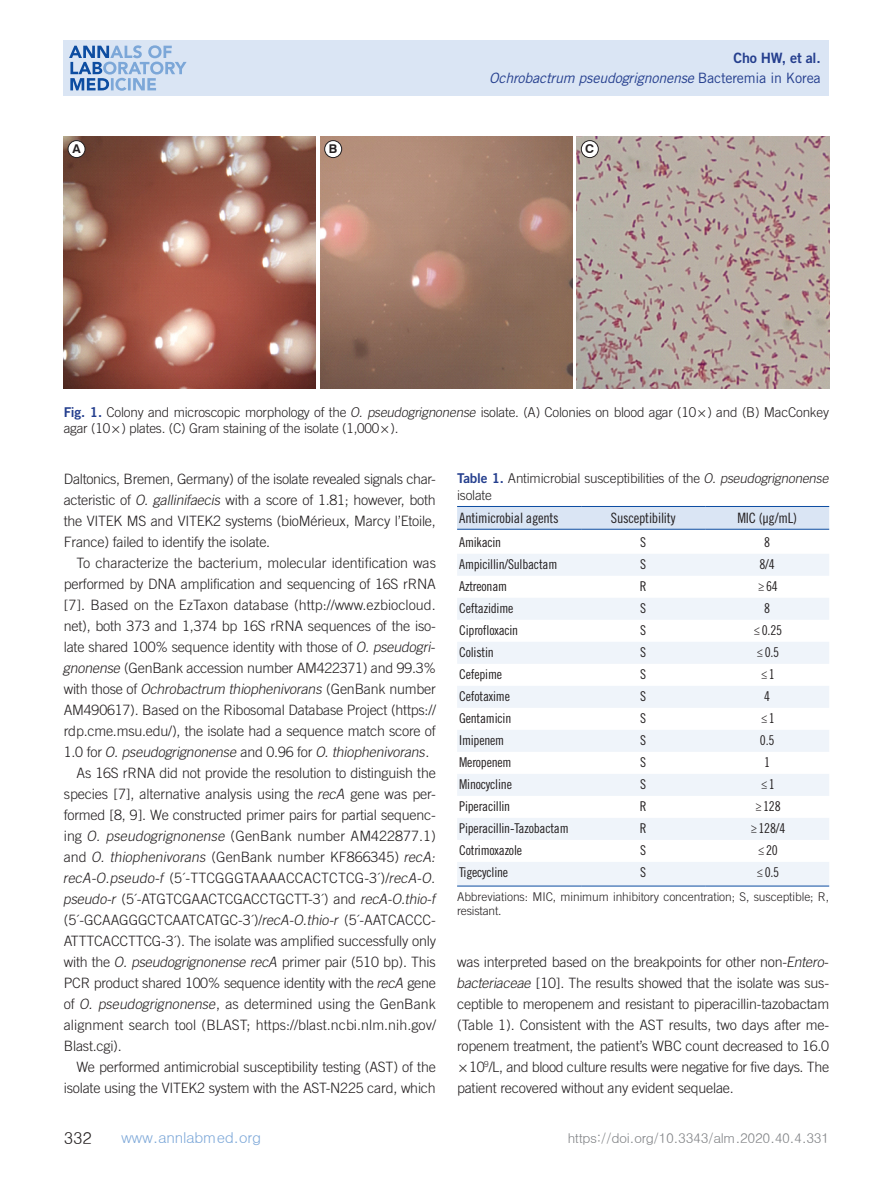
<style>
.page{position:relative;width:893px;height:1191px;background:#fff}
.page>*{position:absolute;margin:0;border:0;box-sizing:border-box;transform-origin:0 0}
.URL{font:16.5px "Dotum";color:#231f20}
.URL-2{font:15px "Dotum";letter-spacing:-.02em;color:#7ca7d8}
.본문{font:300 14.25px/21px "Trade Gothic LT Std";letter-spacing:-.015em;color:#231f20}
.하시라제목{font:italic 14.25px "Trade Gothic LT Std";letter-spacing:-.015em;color:#253f8e}
.표머리글{font:14.25px "Trade Gothic LT Std Cn 18";letter-spacing:-.015em;color:#231f20}
.하시라이름{font:14.25px "Trade Gothic LT Std Bd 2";letter-spacing:-.015em;color:#253f8e}
.표본문{font:13.5px "Trade Gothic LT Std Cn 18";letter-spacing:-.015em;color:#231f20}
.표제목_그림설명{font:300 13.5px/16.2px "Trade Gothic LT Std";letter-spacing:-.015em;color:#231f20}
.t1{font:13.5px "Dotum";letter-spacing:-.03em;color:#808285}
.t2{font:700 12.15px "Swiss 721 BT";color:#231f20}
.표_그림_주석{font:300 12px/14.4px "Trade Gothic LT Std";letter-spacing:-.005em;color:#231f20}
.s1{font-style:normal}
.s2{font-family:"Trade Gothic LT Std Bd 2";font-weight:400;color:#253f8e}
.s3{font-style:italic}
</style>
<div class="page">
<div style="left:64px;top:40px;width:765px;height:56px;background:#dae5f4"></div>
<svg style="left:69px;top:45px;width:118px;height:46px"></svg>
<div style="left:457px;top:507px;width:372px;height:22px;background:#dae5f4"></div>
<svg style="left:457px;top:554px;width:372px;height:331px;fill:#eff4fa"></svg>
<hr style="left:457px;top:506px;width:124px;height:1px;background:#0d4da1">
<hr style="left:581px;top:506px;width:124px;height:1px;background:#0d4da1">
<hr style="left:705px;top:506px;width:124px;height:1px;background:#0d4da1">
<hr style="left:457px;top:529px;width:124px;height:1px;background:#0d4da1">
<hr style="left:581px;top:529px;width:124px;height:1px;background:#0d4da1">
<hr style="left:705px;top:529px;width:124px;height:1px;background:#0d4da1">
<hr style="left:457px;top:885px;width:124px;height:1px;background:#0d4da1">
<hr style="left:581px;top:885px;width:124px;height:1px;background:#0d4da1">
<hr style="left:705px;top:885px;width:124px;height:1px;background:#0d4da1">
<img style="left:64px;top:136px;width:252px;height:252px">
<img style="left:320px;top:136px;width:253px;height:252px">
<img style="left:577px;top:136px;width:252px;height:252px">
<div style="left:68px;top:141px;width:17px;height:17px;background:#fff;border-radius:50%"></div>
<div style="left:68px;top:140px;width:17px;height:18px;border:1px solid #231f20;border-radius:50%"></div>
<div style="left:325px;top:141px;width:17px;height:17px;background:#fff;border-radius:50%"></div>
<div style="left:324px;top:140px;width:18px;height:18px;border:1px solid #231f20;border-radius:50%"></div>
<div style="left:581px;top:141px;width:17px;height:17px;background:#fff;border-radius:50%"></div>
<div style="left:581px;top:140px;width:17px;height:18px;border:1px solid #231f20;border-radius:50%"></div>
<p class="하시라이름" style="left:734px;top:49px;width:89px">Cho HW, et al.</p>
<p class="하시라제목" style="left:489px;top:69px;width:333px">Ochrobactrum pseudogrignonense <span class="s1">Bacteremia in Korea</span></p>
<p class="t2" style="left:72px;top:142px;width:10px">A</p>
<p class="t2" style="left:329px;top:142px;width:10px">B</p>
<p class="t2" style="left:585px;top:142px;width:10px">C</p>
<p class="표제목_그림설명" style="left:64px;top:404px;width:767px"><span class="s2">Fig. 1.</span> Colony and microscopic morphology of the <span class="s3">O. pseudogrignonense</span> isolate. (A) Colonies on blood agar (10×) and (B) MacConkey agar (10×) plates. (C) Gram staining of the isolate (1,000×).</p>
<p class="본문" style="left:64px;top:468px;width:374px;text-align:justify">Daltonics, Bremen, Germany) of the isolate revealed signals char&shy;acteristic of <span class="s3">O. gallinifaecis</span> with a score of 1.81; however, both the VITEK MS and VITEK2 systems (bioMérieux, Marcy l’Etoile, France) failed to identify the isolate.</p>
<p class="본문" style="left:63px;top:552px;width:376px;text-indent:14px">To characterize the bacterium, molecular identification was performed by DNA amplification and sequencing of 16S rRNA [7]. Based on the EzTaxon database (http://www.ezbiocloud. net), both 373 and 1,374 bp 16S rRNA sequences of the iso&shy;late shared 100% sequence identity with those of <span class="s3">O. pseudogri&shy;gnonense</span> (GenBank accession number AM422371) and 99.3% w i t h t h ose of <span class="s3">Ochrobactrum thiophenivorans</span> ( G e n B a n k n u m be r AM490617). Based on the Ribosomal Database Project (https:// rdp.cme.msu.edu/), the isolate had a sequence match score of 1 . 0 fo r <span class="s3">O.pseudogrignonense</span> a n d 0 . 9 6 fo r <span class="s3">O.thiophenivorans</span>.</p>
<p class="본문" style="left:63px;top:762px;width:376px;text-indent:14px">As 16S rRNA did not provide the resolution to distinguish the species [7], alternative analysis using the <span class="s3">recA</span> gene was per&shy;formed [8, 9]. We constructed primer pairs for partial sequenc&shy;ing <span class="s3">O. pseudogrignonense</span> (GenBank number AM422877.1) and <span class="s3">O. thiophenivorans</span> (GenBank number KF866345) <span class="s3">recA: recA-O.pseudo-f</span> (5´-TTCGGGTAAAACCACTCTCG-3´)/<span class="s3">recA-O. pseudo-r</span> (5´-ATGTCGAACTCGACCTGCTT-3´) and <span class="s3">recA-O.thio-f </span>(5´-GCAAGGGCTCAATCATGC-3´)/<span class="s3">recA-O.thio-r</span> (5´-AATCACCC-ATTTCACCTTCG-3´). The isolate was amplified successfully only with the <span class="s3">O. pseudogrignonenserecA</span> primer pair (510 bp). This PCR product shared 100% sequence identity with the <span class="s3">recA</span> gene of <span class="s3">O. pseudogrignonense</span>, as determined using the GenBank alignment search tool (BLAST; https://blast.ncbi.nlm.nih.gov/ Blast.cgi).</p>
<p class="본문" style="left:64px;top:1056px;width:374px;text-align:right">We performed antimicrobial susceptibility testing (AST) of the isolate using the VITEK2 system with the AST-N225 card, which</p>
<p class="표제목_그림설명" style="left:457px;top:470px;width:376px"><span class="s2">Table 1.</span> Antimicrobial susceptibilities of the <span class="s3">O. pseudogrignonense </span>isolate</p>
<p class="표머리글" style="left:459px;top:509px;width:101px">Antimicrobial agents</p>
<p class="표머리글" style="left:611px;top:509px;width:66px">Susceptibility</p>
<p class="표머리글" style="left:737px;top:509px;width:61px">MIC (µg/mL)</p>
<p class="표본문" style="left:459px;top:534px;width:44px">Amikacin</p>
<p class="표본문" style="left:640px;top:534px;width:7px">S</p>
<p class="표본문" style="left:764px;top:534px;width:7px">8</p>
<p class="표본문" style="left:459px;top:556px;width:100px">Ampicillin/Sulbactam</p>
<p class="표본문" style="left:640px;top:556px;width:7px">S</p>
<p class="표본문" style="left:759px;top:556px;width:17px">8/4</p>
<p class="표본문" style="left:459px;top:578px;width:49px">Aztreonam</p>
<p class="표본문" style="left:640px;top:578px;width:8px">R</p>
<p class="표본문" style="left:758px;top:578px;width:21px">≥64</p>
<p class="표본문" style="left:459px;top:600px;width:56px">Ceftazidime</p>
<p class="표본문" style="left:640px;top:600px;width:7px">S</p>
<p class="표본문" style="left:764px;top:600px;width:7px">8</p>
<p class="표본문" style="left:459px;top:622px;width:61px">Ciprofloxacin</p>
<p class="표본문" style="left:640px;top:622px;width:7px">S</p>
<p class="표본문" style="left:754px;top:622px;width:30px">≤0.25</p>
<p class="표본문" style="left:459px;top:644px;width:36px">Colistin</p>
<p class="표본문" style="left:640px;top:644px;width:7px">S</p>
<p class="표본문" style="left:757px;top:644px;width:24px">≤0.5</p>
<p class="표본문" style="left:459px;top:666px;width:44px">Cefepime</p>
<p class="표본문" style="left:640px;top:666px;width:7px">S</p>
<p class="표본문" style="left:761px;top:666px;width:15px">≤1</p>
<p class="표본문" style="left:459px;top:688px;width:52px">Cefotaxime</p>
<p class="표본문" style="left:640px;top:688px;width:7px">S</p>
<p class="표본문" style="left:764px;top:688px;width:7px">4</p>
<p class="표본문" style="left:459px;top:710px;width:54px">Gentamicin</p>
<p class="표본문" style="left:640px;top:710px;width:7px">S</p>
<p class="표본문" style="left:761px;top:710px;width:15px">≤1</p>
<p class="표본문" style="left:459px;top:732px;width:47px">Imipenem</p>
<p class="표본문" style="left:640px;top:732px;width:7px">S</p>
<p class="표본문" style="left:760px;top:732px;width:16px">0.5</p>
<p class="표본문" style="left:459px;top:754px;width:54px">Meropenem</p>
<p class="표본문" style="left:640px;top:754px;width:7px">S</p>
<p class="표본문" style="left:764px;top:754px;width:7px">1</p>
<p class="표본문" style="left:459px;top:776px;width:54px">Minocycline</p>
<p class="표본문" style="left:640px;top:776px;width:7px">S</p>
<p class="표본문" style="left:761px;top:776px;width:15px">≤1</p>
<p class="표본문" style="left:459px;top:798px;width:52px">Piperacillin</p>
<p class="표본문" style="left:640px;top:798px;width:8px">R</p>
<p class="표본문" style="left:755px;top:798px;width:27px">≥128</p>
<p class="표본문" style="left:459px;top:820px;width:111px">Piperacillin-Tazobactam</p>
<p class="표본문" style="left:640px;top:820px;width:8px">R</p>
<p class="표본문" style="left:751px;top:820px;width:36px">≥128/4</p>
<p class="표본문" style="left:459px;top:842px;width:64px">Cotrimoxazole</p>
<p class="표본문" style="left:640px;top:842px;width:7px">S</p>
<p class="표본문" style="left:758px;top:842px;width:21px">≤20</p>
<p class="표본문" style="left:459px;top:864px;width:50px">Tigecycline</p>
<p class="표본문" style="left:640px;top:864px;width:7px">S</p>
<p class="표본문" style="left:757px;top:864px;width:24px">≤0.5</p>
<p class="표_그림_주석" style="left:457px;top:889px;width:373px">Abbreviations: MIC, minimum inhibitory concentration; S, susceptible; R, resistant.</p>
<p class="본문" style="left:456px;top:951px;width:376px">was interpreted based on the breakpoints for other non-<span class="s3">Entero&shy;bacteriaceae</span> [10]. The results showed that the isolate was sus&shy;ceptible to meropenem and resistant to piperacillin-tazobactam (Table 1). Consistent with the AST results, two days after me&shy;ropenem treatment, the patient’s WBC count decreased to 16.0 ×10<sup>9</sup>/L, and blood culture results were negative for five days. The patient recovered without any evident sequelae.</p>
<p class="URL" style="left:64px;top:1129px;width:30px">332</p>
<p class="URL-2" style="left:121px;top:1130px;width:142px">www.annlabmed.org</p>
<p class="t1" style="left:568px;top:1131px;width:263px">https://doi.org/10.3343/alm.2020.40.4.331</p>
</div>
